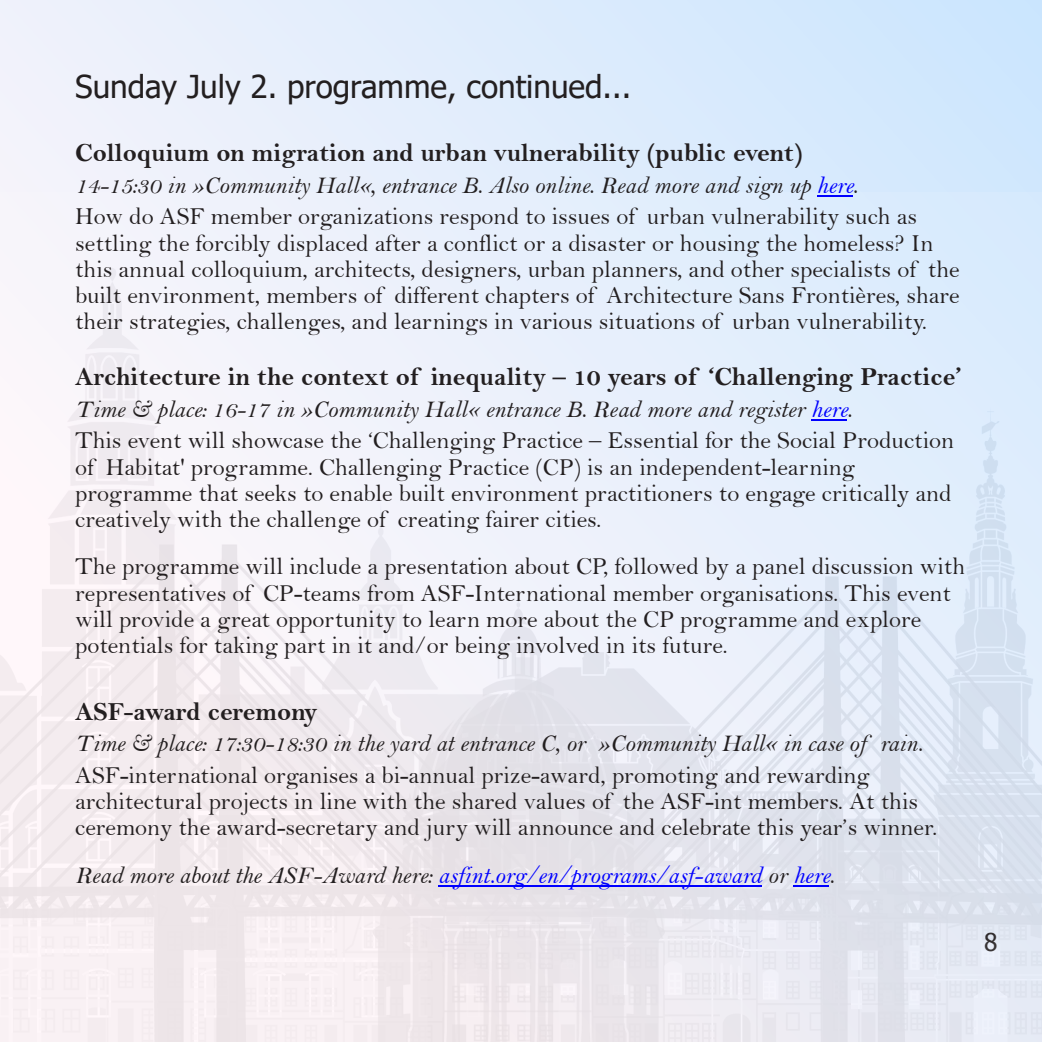
<style>
.page{position:relative;width:1042px;height:1042px;background:#fff}
.page>*{position:absolute;margin:0;border:0;box-sizing:border-box;transform-origin:0 0}
.t1{font:31.5px "Tahoma";color:#231f20}
.t2{font:26.25px "Bell MT Bold";color:#231f20}
.t3{font:24.5px/26.2px "Bell";color:#231f20}
.t4{font:24.5px "Bell MT Italic";color:#231f20}
.t5{font:24.5px "Bell MT Italic";color:#00f}
.t6{font:24.5px "Tahoma";color:#231f20}
.s1{color:#00f}
.s2{color:#231f20}
</style>
<div class="page">
<div style="left:0;top:0;width:1042px;height:1042px;background:linear-gradient(to right,#f2f3fb,#cde6fe)"></div>
<img style="left:0;top:193px;width:1042px;height:849px">
<hr style="left:817px;top:195px;width:35px;height:2px;background:#00f">
<hr style="left:811px;top:419px;width:36px;height:2px;background:#00f">
<hr style="left:438px;top:885px;width:324px;height:1px;background:#00f">
<hr style="left:793px;top:885px;width:36px;height:1px;background:#00f">
<p class="t1" style="left:75px;top:74px;width:557px">Sunday July 2. programme, continued...</p>
<p class="t2" style="left:75px;top:144px;width:729px">Colloquium on migration and urban vulnerability (public event)</p>
<p class="t4" style="left:75px;top:176px;width:784px">14-15:30 in »Community Hall«, entrance B. Also online. Read more and sign up <span class="s1">here</span>.</p>
<p class="t3" style="left:75px;top:206px;width:886px">How do ASF member organizations respond to issues of urban vulnerability such as settling the forcibly displaced after a conflict or a disaster or housing the homeless? In this annual colloquium, architects, designers, urban planners, and other specialists of the built environment, members of different chapters of Architecture Sans Frontières, share their strategies, challenges, and learnings in various situations of urban vulnerability.</p>
<p class="t2" style="left:75px;top:368px;width:887px">Architecture in the context of inequality – 10 years of ‘Challenging Practice’</p>
<p class="t4" style="left:75px;top:400px;width:778px">Time &amp; place: 16-17 in »Community Hall« entrance B. Read more and register <span class="s1">here</span>.</p>
<p class="t3" style="left:75px;top:430px;width:880px">This event will showcase the ‘Challenging Practice – Essential for the Social Production of Habitat' programme. Challenging Practice (CP) is an independent-learning programme that seeks to enable built environment practitioners to engage critically and creatively with the challenge of creating fairer cities.</p>
<p class="t3" style="left:75px;top:556px;width:891px">The programme will include a presentation about CP, followed by a panel discussion with representatives of CP-teams from ASF-International member organisations. This event will provide a great opportunity to learn more about the CP programme and explore potentials for taking part in it and/or being involved in its future.</p>
<p class="t2" style="left:75px;top:702px;width:243px">ASF-award ceremony</p>
<p class="t4" style="left:75px;top:735px;width:849px">Time &amp; place: 17:30-18:30 in the yard at entrance C, or »Community Hall« in case of rain.</p>
<p class="t3" style="left:75px;top:765px;width:864px">ASF-international organises a bi-annual prize-award, promoting and rewarding architectural projects in line with the shared values of the ASF-int members. At this ceremony the award-secretary and jury will announce and celebrate this year’s winner.</p>
<p class="t5" style="left:75px;top:866px;width:761px"><span class="s2">Read more about the ASF-Award here:</span> asfint.org/en/programs/asf-award <span class="s2">or</span> here<span class="s2">.</span></p>
<p class="t6" style="left:984px;top:932px;width:15px">8</p>
</div>
